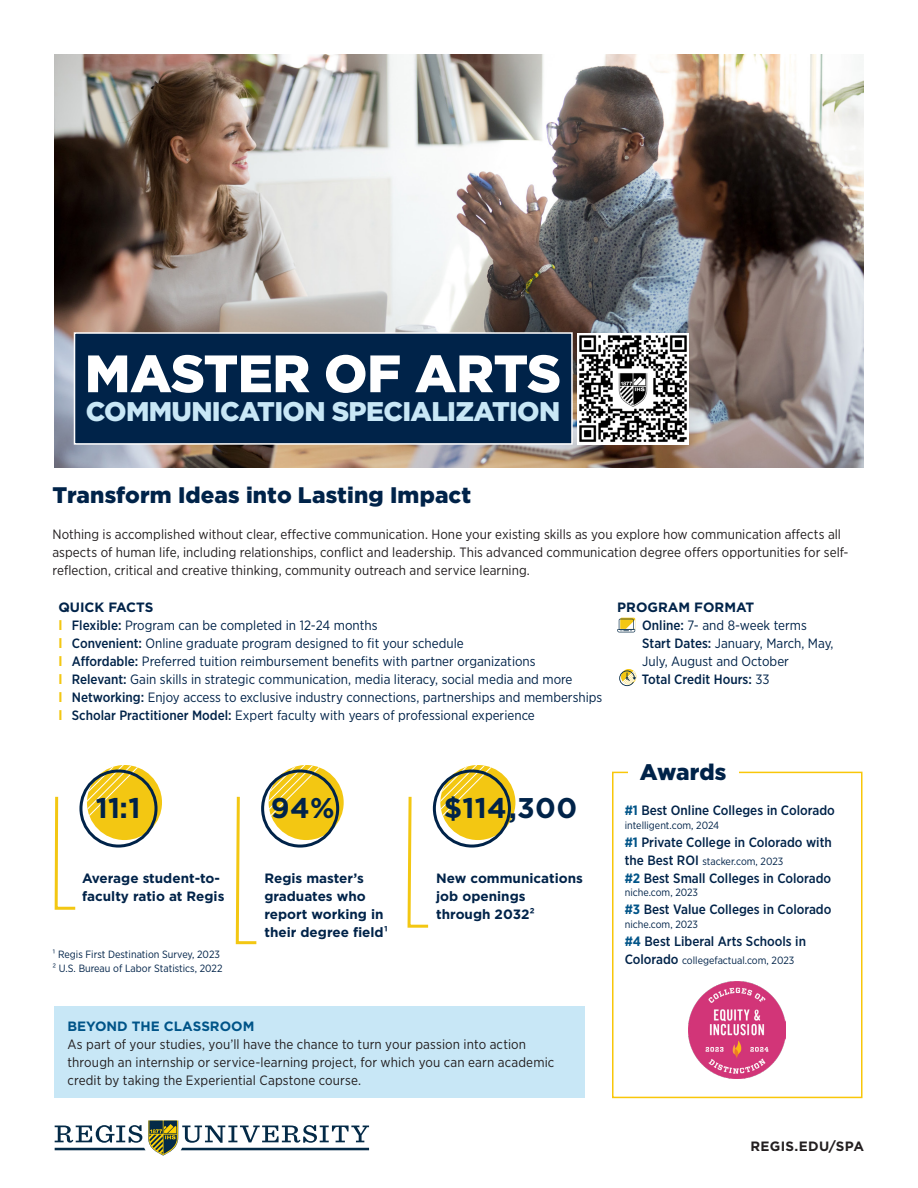
<style>
.page{position:relative;width:918px;height:1188px;background:#fff}
.page>*{position:absolute;margin:0;border:0;box-sizing:border-box;transform-origin:0 0}
.t1{font:900 52.5px "Gotham";letter-spacing:-.01em;color:#fff}
.t2{font:700 28.5px "Gotham";letter-spacing:.01em;color:#002349}
.t3{font:900 27px "Gotham";letter-spacing:-.025em;color:#c8e7f6}
.t4{font:900 22.5px "Gotham";letter-spacing:.005em;color:#002349}
.t5{font:13.5px/18px "Gotham Narrow";letter-spacing:.005em;color:#231f20}
.Accreditation{font:13.5px/18px "Gotham Narrow";color:#002349}
.Accreditation-2{font:500 13.5px "Gotham Narrow";color:#002349}
.Accreditation-3{font:700 13.5px/18px "Gotham";color:#002349}
.Accreditation-4{font:700 13.5px "Gotham";color:#005488}
.t6{font:700 13.5px "Gotham";letter-spacing:.02em;color:#231f20}
.Accreditation-5{font:10.5px "Gotham Narrow";color:#002349}
.s1{font-family:"Gotham";font-weight:700;color:#f3c712}
.s2{font-weight:500}
.s3{font-weight:400}
.s4{font-weight:700;color:#005488}
.s5{font-weight:500;font-size:13.5px}
</style>
<div class="page">
<img style="left:54px;top:54px;width:810px;height:414px">
<svg style="left:55px;top:1121px;width:314px;height:35px"></svg>
<svg style="left:617px;top:618px;width:18px;height:14px"></svg>
<svg style="left:619px;top:669px;width:17px;height:17px"></svg>
<div style="left:75px;top:333px;width:497px;height:111px;background:#002349"></div>
<div style="left:74px;top:332px;width:499px;height:113px;border:2px solid #fff"></div>
<img style="left:577px;top:333px;width:111px;height:111px">
<div style="left:612px;top:772px;width:250px;height:326px;border:2px solid #f9c709"></div>
<img style="left:689px;top:982px;width:97px;height:97px">
<div style="left:628px;top:750px;width:110px;height:42px;background:#fff"></div>
<svg style="left:87px;top:765px;width:75px;height:75px"></svg>
<div style="left:79px;top:769px;width:79px;height:79px;border:3px solid #002349;border-radius:50%"></div>
<svg style="left:54px;top:796px;width:22px;height:114px"></svg>
<svg style="left:269px;top:765px;width:75px;height:75px"></svg>
<div style="left:261px;top:769px;width:78px;height:79px;border:3px solid #002349;border-radius:50%"></div>
<svg style="left:235px;top:796px;width:22px;height:149px"></svg>
<svg style="left:440px;top:765px;width:75px;height:75px"></svg>
<div style="left:433px;top:769px;width:78px;height:79px;border:3px solid #002349;border-radius:50%"></div>
<svg style="left:407px;top:796px;width:22px;height:132px"></svg>
<div style="left:54px;top:1006px;width:531px;height:92px;background:#c8e7f6"></div>
<p class="t1" style="left:85px;top:337px;width:478px">MASTER OF ARTS</p>
<p class="t3" style="left:86px;top:393px;width:476px">COMMUNICATION SPECIALIZATION</p>
<p class="t4" style="left:52px;top:480px;width:420px">Transform Ideas into Lasting Impact</p>
<p class="t5" style="left:52px;top:525px;width:798px">Nothing is accomplished without clear, effective communication. Hone your existing skills as you explore how communication affects all aspects of human life, including relationships, conflict and leadership. This advanced communication degree offers opportunities for self&shy;reflection, critical and creative thinking, community outreach and service learning.</p>
<p class="Accreditation-3" style="left:58px;top:598px;width:97px">QUICK FACTS</p>
<p class="Accreditation" style="left:58px;top:616px;width:321px"><span class="s1">l</span> <span class="s2">Flexible:</span> Program can be completed in 12-24 months</p>
<p class="Accreditation" style="left:58px;top:634px;width:407px"><span class="s1">l</span> <span class="s2">Convenient:</span> Online graduate program designed to fit your schedule</p>
<p class="Accreditation" style="left:58px;top:652px;width:479px"><span class="s1">l</span> <span class="s2">Affordable:</span> Preferred tuition reimbursement benefits with partner organizations</p>
<p class="Accreditation" style="left:58px;top:670px;width:516px"><span class="s1">l</span> <span class="s2">Relevant:</span> Gain skills in strategic communication, media literacy, social media and more</p>
<p class="Accreditation" style="left:58px;top:688px;width:545px"><span class="s1">l</span> <span class="s2">Networking:</span> Enjoy access to exclusive industry connections, partnerships and memberships</p>
<p class="Accreditation" style="left:58px;top:706px;width:478px"><span class="s1">l</span> <span class="s2">Scholar Practitioner Model:</span> Expert faculty with years of professional experience</p>
<p class="Accreditation-3" style="left:617px;top:598px;width:139px">PROGRAM FORMAT</p>
<p class="Accreditation" style="left:642px;top:616px;width:193px"><span class="s2">Online:</span> 7- and 8-week terms<br><span class="s2">Start Dates:</span> January, March, May,<br>July, August and October</p>
<p class="Accreditation-2" style="left:642px;top:670px;width:129px">Total Credit Hours: <span class="s3">33</span></p>
<p class="t2" style="left:96px;top:789px;width:46px">11:1</p>
<p class="Accreditation-3" style="left:82px;top:869px;width:144px">Average student-to&shy;faculty ratio at Regis</p>
<p class="Accreditation-5" style="left:52px;top:948px;width:169px">¹ Regis First Destination Survey, 2023</p>
<p class="Accreditation-5" style="left:52px;top:961px;width:172px">² U.S. Bureau of Labor Statistics, 2022</p>
<p class="t2" style="left:271px;top:789px;width:65px">94%</p>
<p class="Accreditation-3" style="left:264px;top:869px;width:125px">Regis master’s graduates who report working in their degree field¹</p>
<p class="t2" style="left:444px;top:789px;width:135px">$114,300</p>
<p class="Accreditation-3" style="left:436px;top:869px;width:148px">New communications job openings through 2032²</p>
<p class="Accreditation-4" style="left:68px;top:1017px;width:188px">BEYOND THE CLASSROOM</p>
<p class="t5" style="left:68px;top:1035px;width:488px">As part of your studies, you’ll have the chance to turn your passion into action through an internship or service-learning project, for which you can earn academic credit by taking the Experiential Capstone course.</p>
<p class="t4" style="left:640px;top:756px;width:88px">Awards</p>
<p class="Accreditation-2" style="left:625px;top:802px;width:212px"><span class="s4">#1</span> Best Online Colleges in Colorado</p>
<p class="Accreditation-5" style="left:625px;top:819px;width:96px">intelligent.com, 2024</p>
<p class="Accreditation-2" style="left:625px;top:834px;width:209px"><span class="s4">#1</span> Private College in Colorado with</p>
<p class="Accreditation-5" style="left:625px;top:855px;width:160px"><span class="s5">the Best ROI</span> stacker.com, 2023</p>
<p class="Accreditation-2" style="left:625px;top:870px;width:208px"><span class="s4">#2</span> Best Small Colleges in Colorado</p>
<p class="Accreditation-5" style="left:625px;top:886px;width:75px">niche.com, 2023</p>
<p class="Accreditation-2" style="left:625px;top:901px;width:208px"><span class="s4">#3</span> Best Value Colleges in Colorado</p>
<p class="Accreditation-5" style="left:625px;top:918px;width:75px">niche.com, 2023</p>
<p class="Accreditation-2" style="left:625px;top:933px;width:183px"><span class="s4">#4</span> Best Liberal Arts Schools in</p>
<p class="Accreditation-5" style="left:625px;top:954px;width:171px"><span class="s5">Colorado</span> collegefactual.com, 2023</p>
<p class="t6" style="left:751px;top:1137px;width:115px">REGIS.EDU/SPA</p>
</div>
